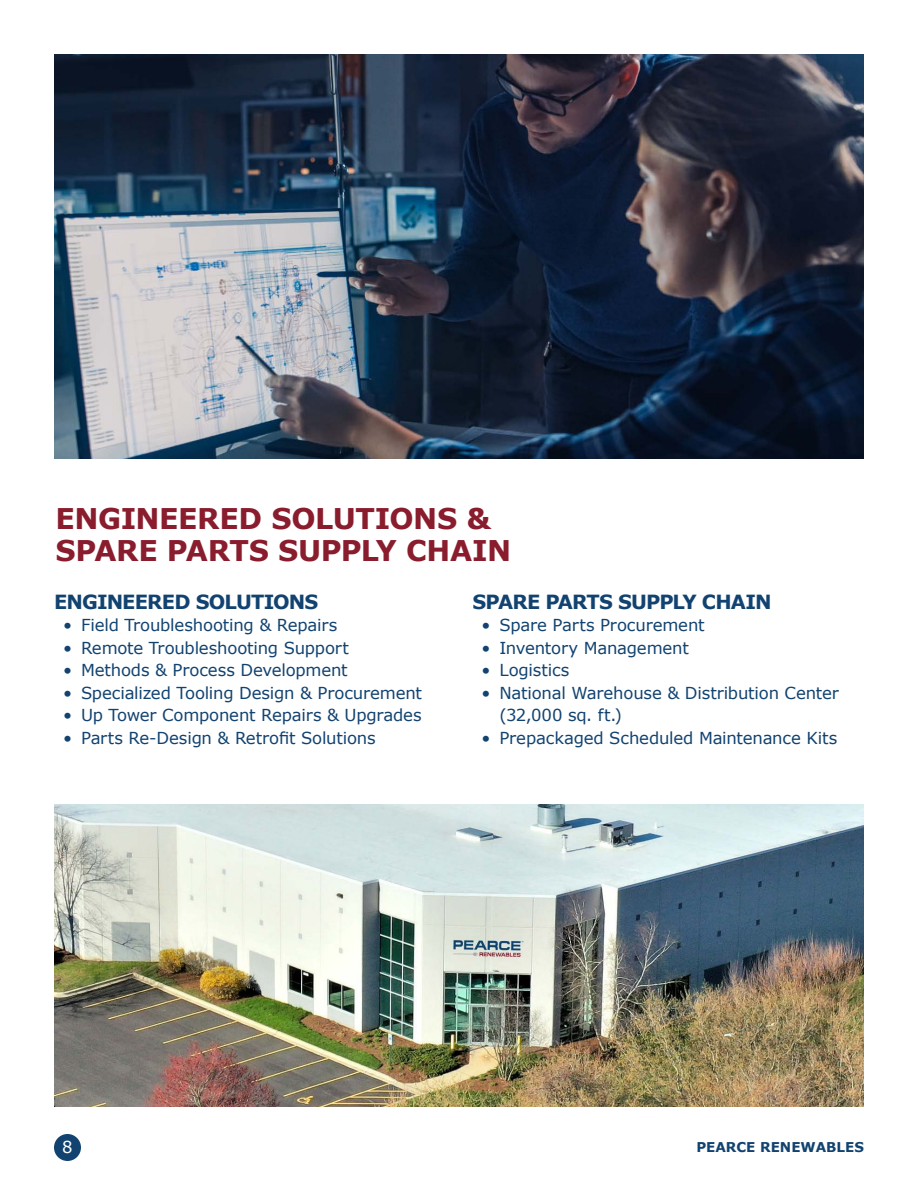
<style>
.page{position:relative;width:918px;height:1188px;background:#fff}
.page>*{position:absolute;margin:0;border:0;box-sizing:border-box;transform-origin:0 0}
.t1{font:700 28.5px/31.5px "Verdana";letter-spacing:-.015em;color:#891c2d}
.t2{font:700 19.5px "Verdana";letter-spacing:-.04em;color:#124370}
.t3{font:16.5px/22.5px "Verdana";letter-spacing:-.01em;color:#124370}
.t4{font:16.5px "Verdana";color:#fff}
.t5{font:700 13.5px "Verdana";color:#124370}
</style>
<div class="page">
<div style="left:54px;top:1134px;width:27px;height:27px;background:#124370;border-radius:50%"></div>
<img style="left:54px;top:54px;width:810px;height:405px">
<img style="left:54px;top:805px;width:810px;height:302px">
<h1 class="t1" style="left:55px;top:504px;width:457px">ENGINEERED SOLUTIONS &amp;<br>SPARE PARTS SUPPLY CHAIN</h1>
<p class="t2" style="left:472px;top:589px;width:301px">SPARE PARTS SUPPLY CHAIN</p>
<p class="t3" style="left:482px;top:614px;width:225px">• Spare Parts Procurement</p>
<p class="t3" style="left:482px;top:637px;width:209px">• Inventory Management</p>
<p class="t3" style="left:481px;top:659px;width:89px">• Logistics</p>
<p class="t3" style="left:499px;top:682px;width:341px;text-indent:-18px">• National Warehouse &amp; Distribution Center (32,000 sq. ft.)</p>
<p class="t3" style="left:481px;top:727px;width:357px">• Prepackaged Scheduled Maintenance Kits</p>
<p class="t2" style="left:54px;top:589px;width:266px">ENGINEERED SOLUTIONS</p>
<p class="t3" style="left:63px;top:614px;width:276px">• Field Troubleshooting &amp; Repairs</p>
<p class="t3" style="left:63px;top:637px;width:287px">• Remote Troubleshooting Support</p>
<p class="t3" style="left:63px;top:659px;width:286px">• Methods &amp; Process Development</p>
<p class="t3" style="left:63px;top:682px;width:361px">• Specialized Tooling Design &amp; Procurement</p>
<p class="t3" style="left:63px;top:704px;width:360px">• Up Tower Component Repairs &amp; Upgrades</p>
<p class="t3" style="left:63px;top:727px;width:314px">• Parts Re-Design &amp; Retrofit Solutions</p>
<p class="t4" style="left:62px;top:1137px;width:12px">8</p>
<p class="t5" style="left:696px;top:1139px;width:169px">PEARCE RENEWABLES</p>
</div>
